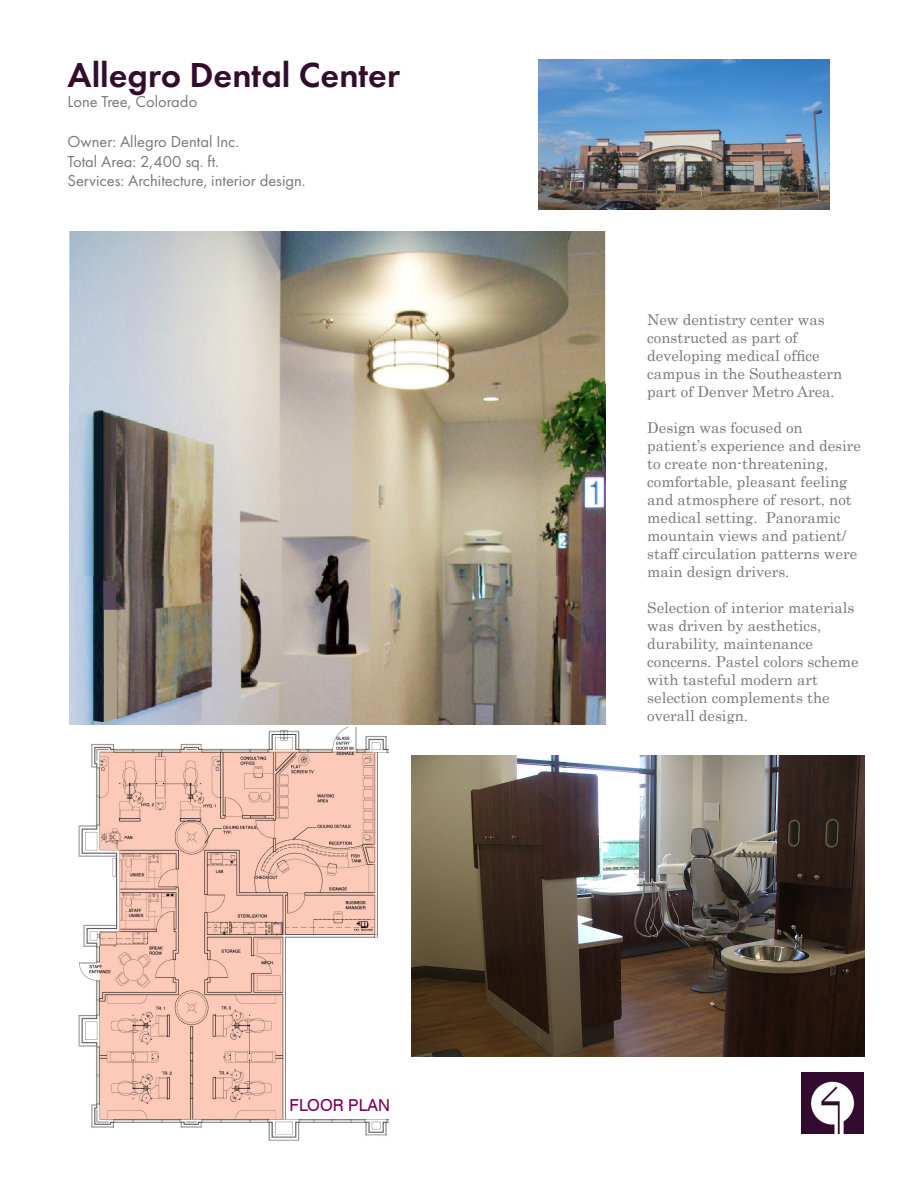
<style>
.page{position:relative;width:918px;height:1188px;background:#fff}
.page>*{position:absolute;margin:0;border:0;box-sizing:border-box;transform-origin:0 0}
.t1{font:600 36px "Futura PT";color:#330d2e}
.t2{font:16.5px "Futura PT";color:#76787b}
.t3{font:16.5px "Swiss 721 BT";color:#74015e}
.t4{font:15px/18px "Century";color:#76787b}
</style>
<div class="page">
<img style="left:801px;top:1072px;width:63px;height:62px">
<img style="left:412px;top:756px;width:453px;height:301px">
<img style="left:69px;top:231px;width:536px;height:493px">
<img style="left:539px;top:60px;width:290px;height:150px">
<img style="left:78px;top:728px;width:311px;height:413px">
<p class="t1" style="left:68px;top:53px;width:334px">Allegro Dental Center</p>
<p class="t2" style="left:68px;top:92px;width:131px">Lone Tree, Colorado</p>
<p class="t2" style="left:68px;top:132px;width:173px">Owner: Allegro Dental Inc.</p>
<p class="t2" style="left:68px;top:151px;width:153px">Total Area: 2,400 sq. ft.</p>
<p class="t2" style="left:68px;top:171px;width:240px">Services: Architecture, interior design.</p>
<p class="t3" style="left:289px;top:1095px;width:102px">FLOOR PLAN</p>
<p class="t4" style="left:647px;top:309px;width:197px">New dentistry center was constructed as part of developing medical office campus in the Southeastern part of Denver Metro Area.</p>
<p class="t4" style="left:647px;top:417px;width:215px">Design was focused on patient’s experience and desire to create non-threatening, comfortable, pleasant feeling and atmosphere of resort, not medical setting. Panoramic mountain views and patient/ staff circulation patterns were main design drivers.</p>
<p class="t4" style="left:647px;top:597px;width:213px">Selection of interior materials was driven by aesthetics, durability, maintenance concerns. Pastel colors scheme with tasteful modern art selection complements the overall design.</p>
</div>
